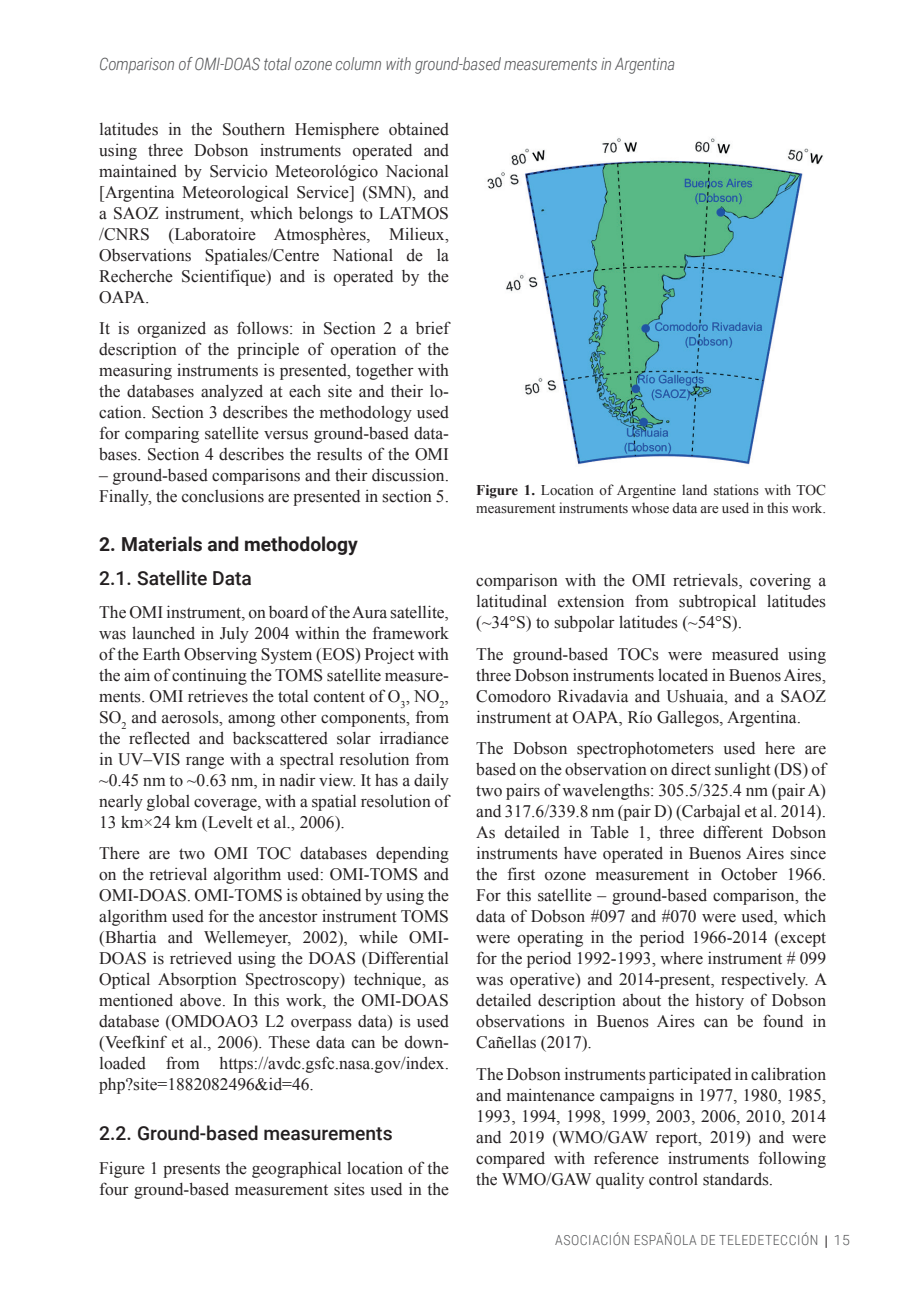
<style>
.page{position:relative;width:908px;height:1300px;background:#fff}
.page>*{position:absolute;margin:0;border:0;box-sizing:border-box;transform-origin:0 0}
.t1{font:500 19.25px "Roboto";color:#231f20}
.t2{font:700 19.25px "Roboto";color:#231f20}
.TD_06_TXT_GRAL_eng{font:17.5px/21px "Times New Roman";color:#231f20;text-align:justify}
.t3{font:italic 300 17.15px "Roboto Condensed";letter-spacing:-.02em;color:#57585a}
.TD_09_PIE_FOTO{font:14.88px/17.8px "Times New Roman";color:#231f20}
.t4{font:300 14px "Roboto Condensed";letter-spacing:.035em;color:#57585a}
.t5{font:300 14px "Roboto";color:#57585a}
.s1{font-weight:700}
</style>
<div class="page">
<svg style="left:826px;top:1235px;width:1px;height:13px"></svg>
<img style="left:487px;top:138px;width:336px;height:327px">
<p class="t3" style="left:99px;top:52px;width:578px">Comparison of OMI-DOAS total ozone column with ground-based measurements in Argentina</p>
<p class="TD_06_TXT_GRAL_eng" style="left:99px;top:118px;width:351px">latitudes in the Southern Hemisphere obtained using three Dobson instruments operated and maintained by Servicio Meteorológico Nacional [Argentina Meteorological Service] (SMN), and a SAOZ instrument, which belongs to LATMOS /CNRS (Laboratoire Atmosphères, Milieux, Observations Spatiales/Centre National de la Recherche Scientifique) and is operated by the OAPA.</p>
<p class="TD_06_TXT_GRAL_eng" style="left:99px;top:317px;width:351px">It is organized as follows: in Section 2 a brief description of the principle of operation of the measuring instruments is presented, together with the databases analyzed at each site and their lo&shy;cation. Section 3 describes the methodology used for comparing satellite versus ground-based data&shy;bases. Section 4 describes the results of the OMI</p>
<p class="TD_06_TXT_GRAL_eng" style="left:99px;top:464px;width:351px">– ground-based comparisons and their discussion.<br>Finally, the conclusions are presented in section 5.</p>
<p class="t2" style="left:99px;top:531px;width:260px">2. Materials and methodology</p>
<p class="t1" style="left:99px;top:565px;width:154px">2.1. Satellite Data</p>
<p class="TD_06_TXT_GRAL_eng" style="left:99px;top:601px;width:351px">The OMI instrument, on board of the Aura satellite, was launched in July 2004 within the framework of the Earth Observing System (EOS) Project with the aim of continuing the TOMS satellite measure&shy;ments. OMI retrieves the total content of O<sub>3</sub>, NO<sub>2</sub>, SO<sub>2</sub> and aerosols, among other components, from the reflected and backscattered solar irradiance in UV–VIS range with a spectral resolution from ~0.45 nm to ~0.63 nm, in nadir view. It has a daily nearly global coverage, with a spatial resolution of 13 km×24 km (Levelt et al., 2006).</p>
<p class="TD_06_TXT_GRAL_eng" style="left:99px;top:842px;width:351px">There are two OMI TOC databases depending on the retrieval algorithm used: OMI-TOMS and OMI-DOAS. OMI-TOMS is obtained by using the algorithm used for the ancestor instrument TOMS (Bhartia and Wellemeyer, 2002), while OMI-DOAS is retrieved using the DOAS (Differential Optical Absorption Spectroscopy) technique, as mentioned above. In this work, the OMI-DOAS database (OMDOAO3 L2 overpass data) is used (Veefkinf et al., 2006). These data can be down&shy;loaded from https://avdc.gsfc.nasa.gov/index. php?site=1882082496&amp;id=46.</p>
<p class="t1" style="left:99px;top:1119px;width:295px">2.2. Ground-based measurements</p>
<p class="TD_06_TXT_GRAL_eng" style="left:99px;top:1157px;width:351px">Figure 1 presents the geographical location of the four ground-based measurement sites used in the</p>
<p class="TD_09_PIE_FOTO" style="left:476px;top:481px;width:351px"><span class="s1">Figure 1.</span> Location of Argentine land stations with TOC measurement instruments whose data are used in this work.</p>
<p class="TD_06_TXT_GRAL_eng" style="left:476px;top:569px;width:351px">comparison with the OMI retrievals, covering a latitudinal extension from subtropical latitudes (~34°S) to subpolar latitudes (~54°S).</p>
<p class="TD_06_TXT_GRAL_eng" style="left:476px;top:643px;width:351px">The ground-based TOCs were measured using three Dobson instruments located in Buenos Aires, Comodoro Rivadavia and Ushuaia, and a SAOZ instrument at OAPA, Río Gallegos, Argentina.</p>
<p class="TD_06_TXT_GRAL_eng" style="left:476px;top:737px;width:352px">The Dobson spectrophotometers used here are based on the observation on direct sunlight (DS) of two pairs of wavelengths: 305.5/325.4 nm (pair A) and 317.6/339.8 nm (pair D) (Carbajal et al. 2014).<br>As detailed in Table 1, three different Dobson instruments have operated in Buenos Aires since the first ozone measurement in October 1966.<br>For this satellite – ground-based comparison, the data of Dobson #097 and #070 were used, which were operating in the period 1966-2014 (except for the period 1992-1993, where instrument # 099 was operative) and 2014-present, respectively. A detailed description about the history of Dobson observations in Buenos Aires can be found in Cañellas (2017).</p>
<p class="TD_06_TXT_GRAL_eng" style="left:476px;top:1063px;width:351px">The Dobson instruments participated in calibration and maintenance campaigns in 1977, 1980, 1985, 1993, 1994, 1998, 1999, 2003, 2006, 2010, 2014 and 2019 (WMO/GAW report, 2019) and were compared with reference instruments following the WMO/GAW quality control standards.</p>
<p class="t4" style="left:555px;top:1230px;width:265px">ASOCIACIÓN ESPAÑOLA DE TELEDETECCIÓN</p>
<p class="t5" style="left:834px;top:1230px;width:18px">15</p>
</div>
